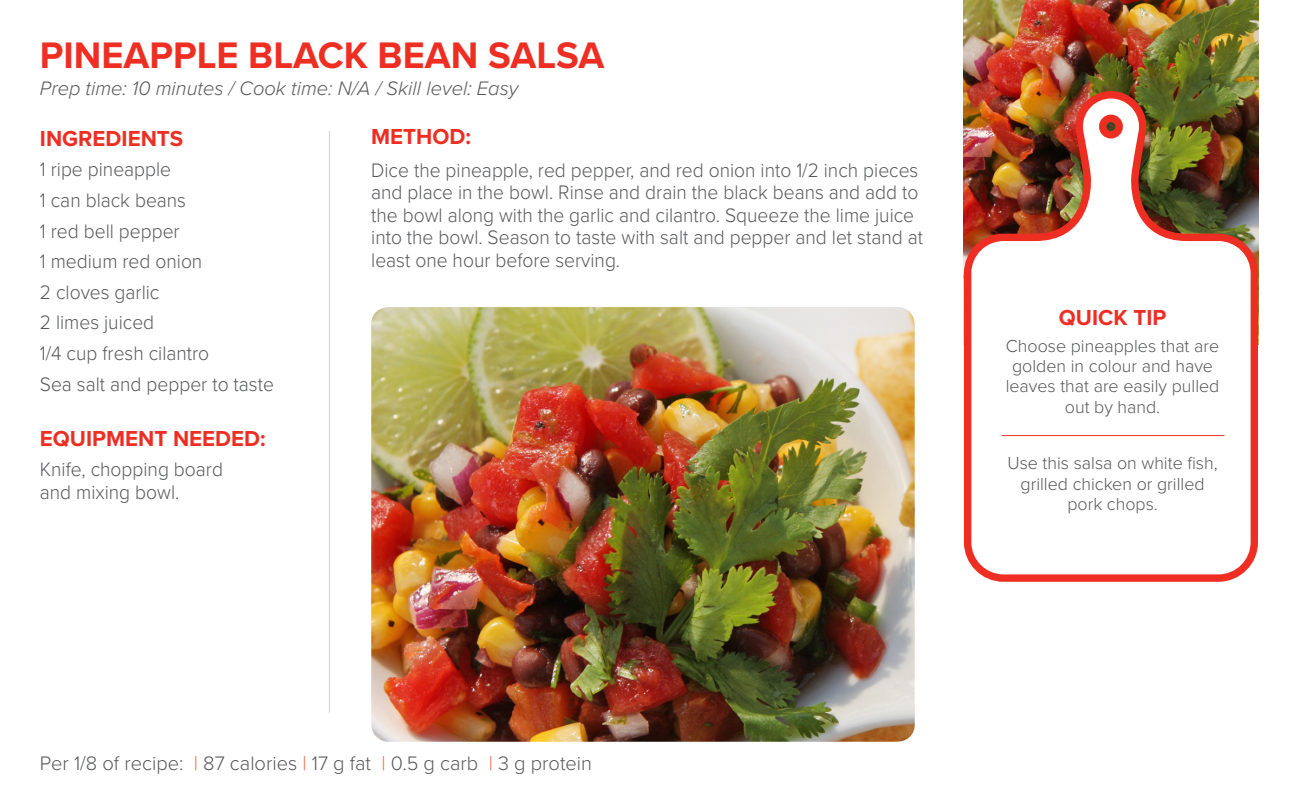
<style>
.page{position:relative;width:1296px;height:810px;background:#fff}
.page>*{position:absolute;margin:0;border:0;box-sizing:border-box;transform-origin:0 0}
.small_copy{font:700 38.25px "Proxima Nova";color:#ee2e22}
.small_copy-2{font:700 22.5px "Proxima Nova";color:#ee2e22}
.small_copy-3{font:300 20.25px/22.5px "Proxima Nova";color:#57585a;scale:.95 1}
.small_copy-4{font:300 20.25px "Proxima Nova";color:#57585a}
.small_copy-5{font:italic 300 20.25px "Proxima Nova";color:#57585a}
.small_copy-6{font:300 18px/20.2px "Proxima Nova";color:#57585a;text-align:center}
.s1{color:#f1633f}
</style>
<div class="page">
<img style="left:964px;top:0;width:294px;height:87px">
<hr style="left:329px;top:131px;width:1px;height:582px;background:#d1d2d4">
<img style="left:963px;top:87px;width:296px;height:495px">
<img style="left:371px;top:307px;width:544px;height:435px">
<hr style="left:1002px;top:435px;width:222px;height:1px;background:#ee2e22">
<p class="small_copy" style="left:40px;top:33px;width:566px">PINEAPPLE BLACK BEAN SALSA</p>
<p class="small_copy-5" style="left:40px;top:77px;width:480px">Prep time: 10 minutes / Cook time: N/A / Skill level: Easy</p>
<p class="small_copy-2" style="left:40px;top:125px;width:145px">INGREDIENTS</p>
<p class="small_copy-3" style="left:40px;top:159px;width:140px">1 ripe pineapple</p>
<p class="small_copy-3" style="left:40px;top:189px;width:155px">1 can black beans</p>
<p class="small_copy-3" style="left:40px;top:220px;width:149px">1 red bell pepper</p>
<p class="small_copy-3" style="left:40px;top:251px;width:173px">1 medium red onion</p>
<p class="small_copy-3" style="left:40px;top:281px;width:127px">2 cloves garlic</p>
<p class="small_copy-3" style="left:40px;top:312px;width:122px">2 limes juiced</p>
<p class="small_copy-3" style="left:40px;top:342px;width:180px">1/4 cup fresh cilantro</p>
<p class="small_copy-3" style="left:40px;top:373px;width:248px">Sea salt and pepper to taste</p>
<p class="small_copy-2" style="left:40px;top:425px;width:227px">EQUIPMENT NEEDED:</p>
<p class="small_copy-3" style="left:40px;top:459px;width:194px">Knife, chopping board and mixing bowl.</p>
<p class="small_copy-2" style="left:371px;top:123px;width:101px">METHOD:</p>
<p class="small_copy-3" style="left:371px;top:159px;width:582px">Dice the pineapple, red pepper, and red onion into 1/2 inch pieces and place in the bowl. Rinse and drain the black beans and add to the bowl along with the garlic and cilantro. Squeeze the lime juice into the bowl. Season to taste with salt and pepper and let stand at least one hour before serving.</p>
<p class="small_copy-2" style="left:1059px;top:304px;width:109px">QUICK TIP</p>
<p class="small_copy-6" style="left:1006px;top:336px;width:215px">Choose pineapples that are golden in colour and have leaves that are easily pulled out by hand.</p>
<p class="small_copy-6" style="left:1008px;top:454px;width:212px">Use this salsa on white fish, grilled chicken or grilled pork chops.</p>
<p class="small_copy-4" style="left:40px;top:751px;width:554px">Per 1/8 of recipe: <span class="s1">|</span> 87 calories <span class="s1">|</span> 17 g fat <span class="s1">|</span> 0.5 g carb <span class="s1">|</span> 3 g protein</p>
</div>
